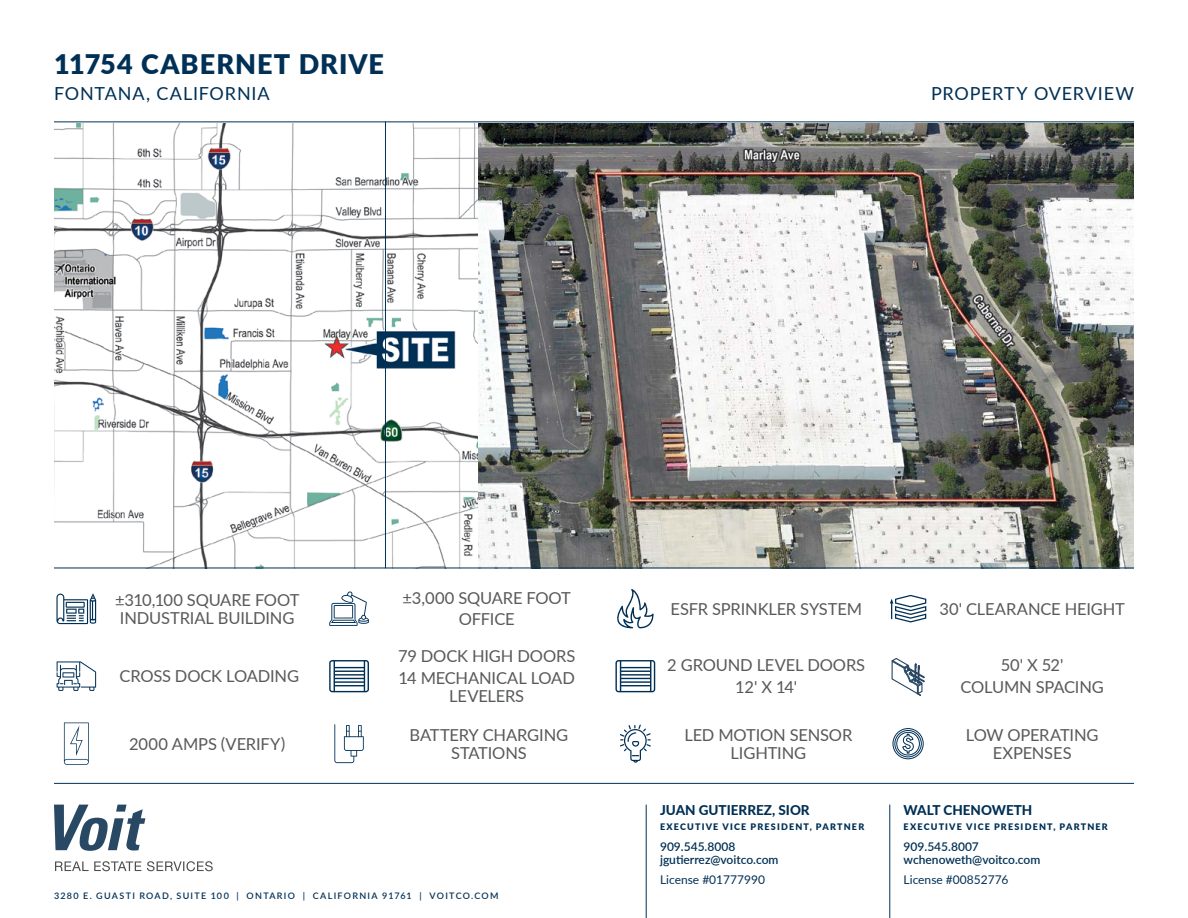
<style>
.page{position:relative;width:1188px;height:918px;background:#fff}
.page>*{position:absolute;margin:0;border:0;box-sizing:border-box;transform-origin:0 0}
.t1{font:900 27px "Lato";letter-spacing:.04em;color:#003055}
.t2{font:18px "Lato";letter-spacing:.045em;color:#003055}
.table_text{font:16.5px/18px "Lato";letter-spacing:-.01em;color:#58595b;text-align:center}
.t3{font:800 13.5px "Lato";color:#003055}
.t4{font:600 12px/13.5px "Lato";color:#003055}
.t5{font:12px "Lato";color:#003055}
.t6{font:600 9px "Lato";letter-spacing:.14em;color:#003055}
.t7{font:900 9px "Lato";letter-spacing:.135em;color:#003055}
</style>
<div class="page">
<svg style="left:55px;top:861px;width:86px;height:10px"></svg>
<svg style="left:147px;top:861px;width:66px;height:10px"></svg>
<svg style="left:54px;top:805px;width:91px;height:46px"></svg>
<img style="left:477px;top:123px;width:657px;height:445px">
<svg style="left:54px;top:123px;width:423px;height:445px"></svg>
<hr style="left:385px;top:122px;width:1px;height:446px;background:#003055">
<hr style="left:54px;top:783px;width:1080px;height:1px;background:#003055">
<hr style="left:54px;top:122px;width:1080px;height:1px;background:#003055">
<hr style="left:889px;top:805px;width:1px;height:113px;background:#003055">
<hr style="left:646px;top:805px;width:1px;height:113px;background:#003055">
<hr style="left:54px;top:568px;width:1080px;height:1px;background:#003055">
<svg style="left:56px;top:593px;width:40px;height:31px"></svg>
<svg style="left:329px;top:591px;width:40px;height:35px"></svg>
<svg style="left:617px;top:589px;width:37px;height:39px"></svg>
<svg style="left:890px;top:595px;width:36px;height:28px"></svg>
<svg style="left:57px;top:661px;width:39px;height:30px"></svg>
<svg style="left:329px;top:660px;width:40px;height:32px"></svg>
<svg style="left:615px;top:660px;width:40px;height:32px"></svg>
<svg style="left:891px;top:657px;width:34px;height:39px"></svg>
<svg style="left:64px;top:723px;width:25px;height:42px"></svg>
<svg style="left:334px;top:724px;width:30px;height:39px"></svg>
<svg style="left:620px;top:725px;width:31px;height:38px"></svg>
<svg style="left:892px;top:728px;width:32px;height:32px"></svg>
<h1 class="t1" style="left:54px;top:44px;width:332px">11754 CABERNET DRIVE</h1>
<p class="t2" style="left:54px;top:81px;width:217px">FONTANA, CALIFORNIA</p>
<p class="t2" style="left:931px;top:81px;width:204px">PROPERTY OVERVIEW</p>
<p class="table_text" style="left:115px;top:590px;width:186px;text-align:left">±310,100 SQUARE FOOT<br>INDUSTRIAL BUILDING</p>
<p class="table_text" style="left:403px;top:588px;width:170px">±3,000 SQUARE FOOT</p>
<p class="table_text" style="left:459px;top:610px;width:57px">OFFICE</p>
<p class="table_text" style="left:120px;top:666px;width:181px">CROSS DOCK LOADING</p>
<p class="table_text" style="left:398px;top:647px;width:179px">79 DOCK HIGH DOORS</p>
<p class="table_text" style="left:399px;top:668px;width:178px">14 MECHANICAL LOAD<br>LEVELERS</p>
<p class="table_text" style="left:671px;top:599px;width:193px">ESFR SPRINKLER SYSTEM</p>
<p class="table_text" style="left:939px;top:599px;width:187px">30' CLEARANCE HEIGHT</p>
<p class="table_text" style="left:667px;top:656px;width:199px">2 GROUND LEVEL DOORS</p>
<p class="table_text" style="left:735px;top:677px;width:63px">12' X 14'</p>
<p class="table_text" style="left:1001px;top:656px;width:64px">50' X 52'</p>
<p class="table_text" style="left:961px;top:677px;width:145px">COLUMN SPACING</p>
<p class="table_text" style="left:129px;top:734px;width:158px">2000 AMPS (VERIFY)</p>
<p class="table_text" style="left:410px;top:725px;width:160px">BATTERY CHARGING<br>STATIONS</p>
<p class="table_text" style="left:684px;top:725px;width:169px">LED MOTION SENSOR<br>LIGHTING</p>
<p class="table_text" style="left:966px;top:725px;width:134px">LOW OPERATING<br>EXPENSES</p>
<p class="t6" style="left:54px;top:889px;width:446px">3280 E. GUASTI ROAD, SUITE 100 | ONTARIO | CALIFORNIA 91761 | VOITCO.COM</p>
<p class="t3" style="left:660px;top:801px;width:151px">JUAN GUTIERREZ, SIOR</p>
<p class="t7" style="left:660px;top:820px;width:206px">EXECUTIVE VICE PRESIDENT, PARTNER</p>
<p class="t4" style="left:660px;top:839px;width:120px">909.545.8008 jgutierrez@voitco.com</p>
<p class="t5" style="left:660px;top:872px;width:106px">License #01777990</p>
<p class="t3" style="left:904px;top:801px;width:130px">WALT CHENOWETH</p>
<p class="t7" style="left:904px;top:820px;width:206px">EXECUTIVE VICE PRESIDENT, PARTNER</p>
<p class="t4" style="left:904px;top:839px;width:138px">909.545.8007 wchenoweth@voitco.com</p>
<p class="t5" style="left:904px;top:872px;width:106px">License #00852776</p>
</div>
